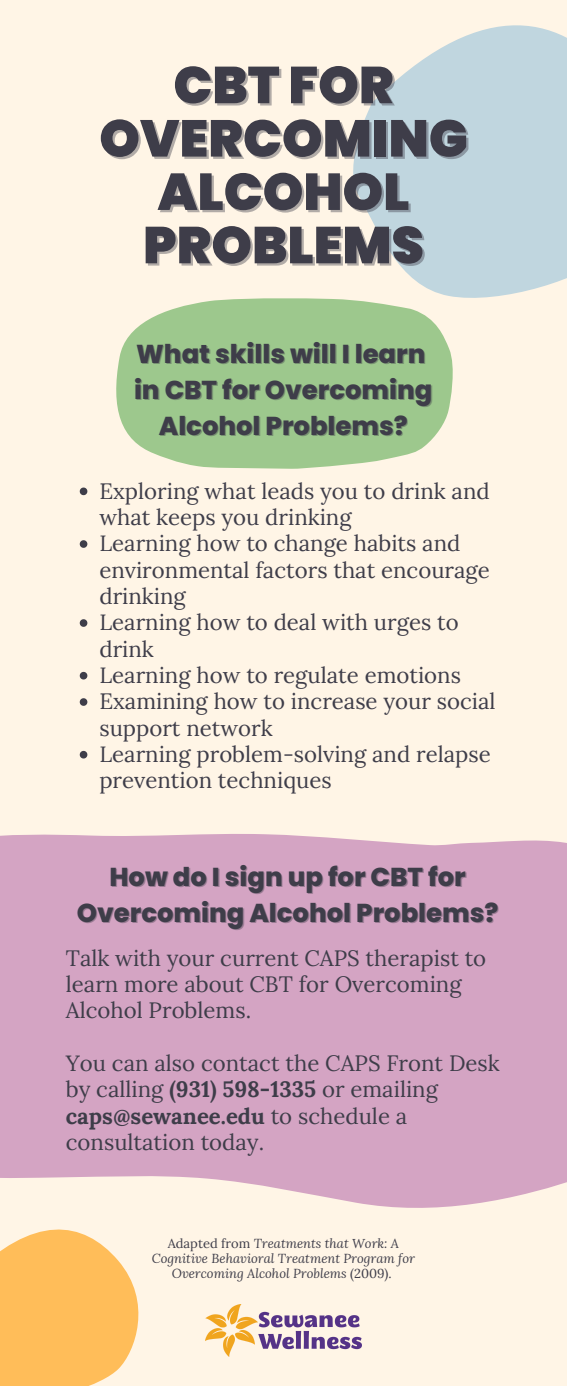
<style>
.page{position:relative;width:567px;height:1386px;background:#fff5e6}
.page>*{position:absolute;margin:0;border:0;box-sizing:border-box;transform-origin:0 0}
.t1{font:900 51.8px "Poppins";color:#3e3d49}
.t2{font:800 25.9px "Poppins";color:#3e3d49}
.t3{font:22.22px/26.2px "Lora";color:#3e3d49}
.t4{font:italic 12.95px/15.2px "Lora";color:#3e3d49;text-align:center}
.s1{font-weight:700}
.s2{font-style:normal}
</style>
<div class="page">
<div style="left:0;top:834px;width:567px;height:374px;background:#d4a4c3"></div>
<svg style="left:353px;top:25px;width:214px;height:273px;fill:#c0d6df"></svg>
<img style="left:205px;top:1304px;width:157px;height:53px">
<svg style="left:0;top:1229px;width:139px;height:157px;background:#ffc46c"></svg>
<svg style="left:80px;top:488px;width:7px;height:7px"></svg>
<svg style="left:80px;top:540px;width:7px;height:8px"></svg>
<svg style="left:80px;top:619px;width:7px;height:8px"></svg>
<svg style="left:80px;top:672px;width:7px;height:8px"></svg>
<svg style="left:80px;top:698px;width:7px;height:8px"></svg>
<svg style="left:80px;top:751px;width:7px;height:8px"></svg>
<svg style="left:116px;top:297px;width:340px;height:172px;background:#aace99"></svg>
<p class="t1" style="left:173px;top:49px;width:222px">CBT FOR</p>
<p class="t1" style="left:99px;top:102px;width:370px">OVERCOMING</p>
<p class="t1" style="left:158px;top:156px;width:253px">ALCOHOL</p>
<h2 class="t1" style="left:143px;top:209px;width:282px">PROBLEMS</h2>
<p class="t2" style="left:136px;top:335px;width:291px">What skills will I learn</p>
<p class="t2" style="left:134px;top:371px;width:300px">in CBT for Overcoming</p>
<p class="t2" style="left:159px;top:407px;width:250px">Alcohol Problems?</p>
<p class="t3" style="left:99px;top:477px;width:392px">Exploring what leads you to drink and what keeps you drinking</p>
<h1 class="t3" style="left:99px;top:530px;width:392px">Learning how to change habits and environmental factors that encourage drinking</h1>
<p class="t3" style="left:99px;top:609px;width:361px">Learning how to deal with urges to drink</p>
<h2 class="t3" style="left:99px;top:662px;width:363px">Learning how to regulate emotions</h2>
<p class="t3" style="left:99px;top:688px;width:398px">Examining how to increase your social support network</p>
<p class="t3" style="left:99px;top:741px;width:393px">Learning problem-solving and relapse prevention techniques</p>
<h3 class="t2" style="left:109px;top:859px;width:358px">How do I sign up for CBT for</h3>
<h3 class="t2" style="left:77px;top:895px;width:423px">Overcoming Alcohol Problems?</h3>
<p class="t3" style="left:66px;top:944px;width:422px">Talk with your current CAPS therapist to learn more about CBT for Overcoming<br>Alcohol Problems.</p>
<p class="t3" style="left:66px;top:1050px;width:435px">You can also contact the CAPS Front Desk by calling <span class="s1">(931) 598-1335</span> or emailing <span class="s1">caps@sewanee.edu</span> to schedule a consultation today.</p>
<p class="t4" style="left:152px;top:1235px;width:265px"><span class="s2">Adapted from</span> Treatments that Work: A<br>Cognitive Behavioral Treatment Program for<br>Overcoming Alcohol Problems <span class="s2">(2009).</span></p>
</div>
